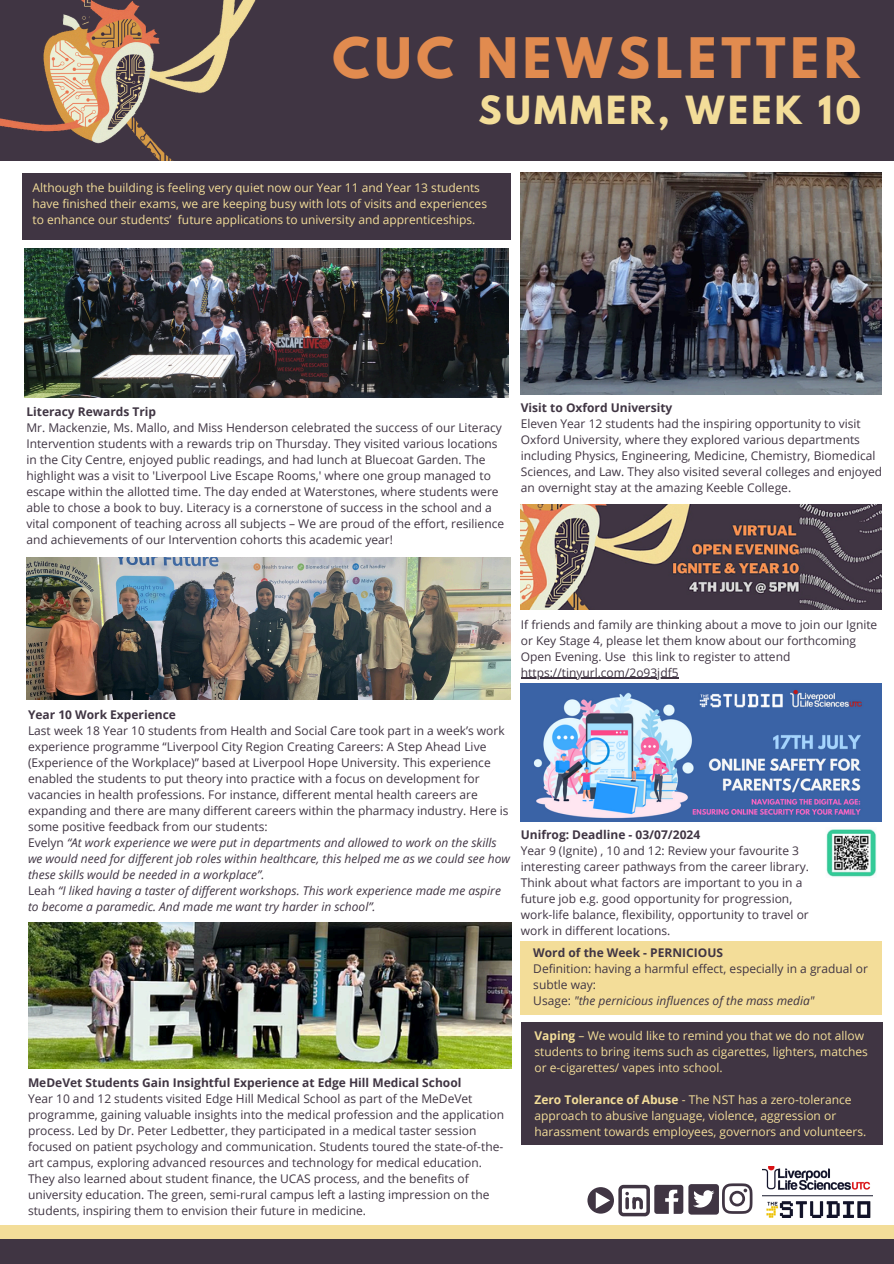
<style>
.page{position:relative;width:894px;height:1264px;background:#fff}
.page>*{position:absolute;margin:0;border:0;box-sizing:border-box;transform-origin:0 0}
.t1{font:700 49.35px "League Spartan";letter-spacing:.1em;color:#e18b4f}
.t2{font:700 34.35px "League Spartan";letter-spacing:.1em;color:#f3dd99}
.t3{font:12px/16px "Open Sans";color:#403543}
.t4{font:12px/16px "Open Sans";color:#f3dd99}
.t5{font:italic 12px/16px "Open Sans";color:#403543}
.t6{font:700 12px "Open Sans";color:#403543}
.s1{font-style:normal}
.s2{font-weight:700}
</style>
<div class="page">
<div style="left:0;top:1225px;width:893px;height:28px;background:#f3dd99"></div>
<div style="left:0;top:1238px;width:893px;height:25px;background:#403543"></div>
<div style="left:22px;top:173px;width:488px;height:67px;background:#403543"></div>
<div style="left:0;top:0;width:893px;height:161px;background:#403543"></div>
<img style="left:0;top:0;width:256px;height:160px">
<div style="left:520px;top:1022px;width:361px;height:123px;background:#403543"></div>
<div style="left:520px;top:941px;width:361px;height:73px;background:#f3dd99"></div>
<img style="left:762px;top:1166px;width:109px;height:51px">
<svg style="left:688px;top:1183px;width:64px;height:31px"></svg>
<svg style="left:587px;top:1184px;width:95px;height:32px"></svg>
<img style="left:826px;top:829px;width:49px;height:48px">
<img style="left:28px;top:922px;width:483px;height:146px">
<img style="left:520px;top:684px;width:360px;height:137px">
<img style="left:520px;top:173px;width:360px;height:222px">
<img style="left:520px;top:504px;width:360px;height:106px">
<img style="left:26px;top:557px;width:484px;height:143px">
<img style="left:25px;top:248px;width:483px;height:149px">
<hr style="left:520px;top:677px;width:158px;height:1px;background:#403543">
<p class="t1" style="left:332px;top:34px;width:528px">CUC NEWSLETTER</p>
<p class="t2" style="left:478px;top:93px;width:384px">SUMMER, WEEK 10</p>
<p class="t4" style="left:32px;top:179px;width:456px">Although the building is feeling very quiet now our Year 11 and Year 13 students have finished their exams, we are keeping busy with lots of visits and experiences to enhance our students’ future applications to university and apprenticeships.</p>
<p class="t6" style="left:26px;top:403px;width:131px">Literacy Rewards Trip</p>
<p class="t3" style="left:26px;top:419px;width:479px">Mr. Mackenzie, Ms. Mallo, and Miss Henderson celebrated the success of our Literacy Intervention students with a rewards trip on Thursday. They visited various locations in the City Centre, enjoyed public readings, and had lunch at Bluecoat Garden. The highlight was a visit to 'Liverpool Live Escape Rooms,' where one group managed to escape within the allotted time. The day ended at Waterstones, where students were able to chose a book to buy. Literacy is a cornerstone of success in the school and a vital component of teaching across all subjects – We are proud of the effort, resilience and achievements of our Intervention cohorts this academic year!</p>
<p class="t6" style="left:520px;top:399px;width:153px">Visit to Oxford University</p>
<p class="t3" style="left:520px;top:415px;width:363px">Eleven Year 12 students had the inspiring opportunity to visit Oxford University, where they explored various departments including Physics, Engineering, Medicine, Chemistry, Biomedical Sciences, and Law. They also visited several colleges and enjoyed an overnight stay at the amazing Keeble College.</p>
<p class="t3" style="left:520px;top:616px;width:358px">If friends and family are thinking about a move to join our Ignite or Key Stage 4, please let them know about our forthcoming<br>Open Evening. Use this link to register to attend</p>
<p class="t3" style="left:520px;top:664px;width:159px">https://tinyurl.com/2o93jdf5</p>
<p class="t6" style="left:28px;top:706px;width:149px">Year 10 Work Experience</p>
<p class="t3" style="left:28px;top:722px;width:482px">Last week 18 Year 10 students from Health and Social Care took part in a week’s work experience programme “Liverpool City Region Creating Careers: A Step Ahead Live (Experience of the Workplace)” based at Liverpool Hope University. This experience enabled the students to put theory into practice with a focus on development for vacancies in health professions. For instance, different mental health careers are expanding and there are many different careers within the pharmacy industry. Here is some positive feedback from our students:</p>
<p class="t5" style="left:28px;top:834px;width:483px"><span class="s1">Evelyn</span> “At work experience we were put in departments and allowed to work on the skills we would need for different job roles within healthcare, this helped me as we could see how these skills would be needed in a workplace”.</p>
<p class="t5" style="left:28px;top:882px;width:474px"><span class="s1">Leah</span> “I liked having a taster of different workshops. This work experience made me aspire to become a paramedic. And made me want try harder in school”.</p>
<p class="t6" style="left:28px;top:1074px;width:435px">MeDeVet Students Gain Insightful Experience at Edge Hill Medical School</p>
<p class="t3" style="left:28px;top:1090px;width:477px">Year 10 and 12 students visited Edge Hill Medical School as part of the MeDeVet programme, gaining valuable insights into the medical profession and the application process. Led by Dr. Peter Ledbetter, they participated in a medical taster session focused on patient psychology and communication. Students toured the state-of-the&shy;art campus, exploring advanced resources and technology for medical education.<br>They also learned about student finance, the UCAS process, and the benefits of university education. The green, semi-rural campus left a lasting impression on the students, inspiring them to envision their future in medicine.</p>
<p class="t6" style="left:520px;top:825px;width:181px">Unifrog: Deadline - 03/07/2024</p>
<p class="t3" style="left:520px;top:841px;width:289px">Year 9 (Ignite) , 10 and 12: Review your favourite 3 interesting career pathways from the career library.<br>Think about what factors are important to you in a future job e.g. good opportunity for progression, work-life balance, flexibility, opportunity to travel or work in different locations.</p>
<p class="t6" style="left:533px;top:944px;width:191px">Word of the Week - PERNICIOUS</p>
<p class="t3" style="left:533px;top:960px;width:336px">Definition: having a harmful effect, especially in a gradual or subtle way:</p>
<p class="t5" style="left:533px;top:992px;width:282px"><span class="s1">Usage:</span> "the pernicious influences of the mass media"</p>
<p class="t4" style="left:534px;top:1027px;width:335px"><span class="s2">Vaping</span> – We would like to remind you that we do not allow students to bring items such as cigarettes, lighters, matches or e-cigarettes/ vapes into school.</p>
<p class="t4" style="left:534px;top:1091px;width:333px"><span class="s2">Zero Tolerance of Abuse</span> - The NST has a zero-tolerance approach to abusive language, violence, aggression or harassment towards employees, governors and volunteers.</p>
</div>
